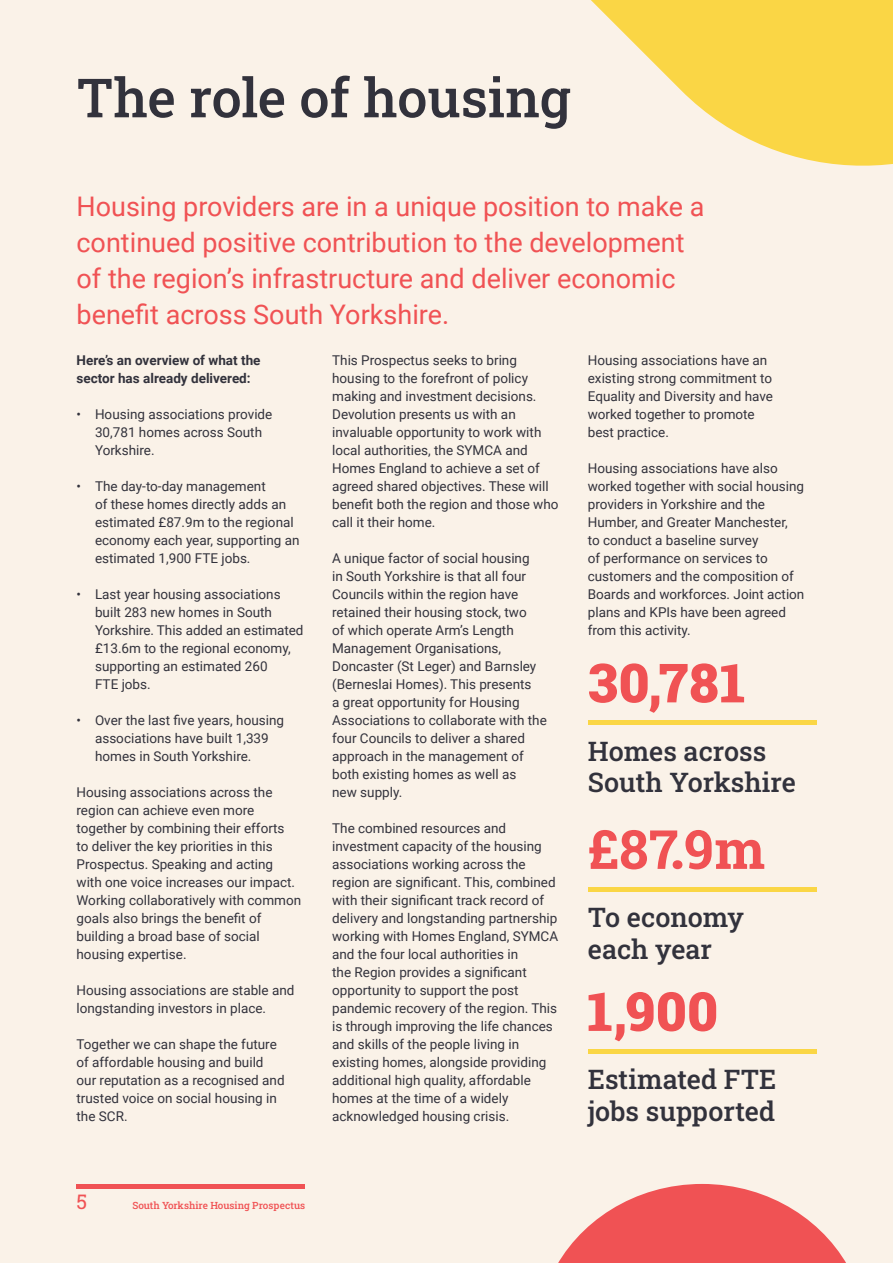
<style>
.page{position:relative;width:893px;height:1263px;background:#faf2e8}
.page>*{position:absolute;margin:0;border:0;box-sizing:border-box;transform-origin:0 0}
.t1{font:54px "Roboto Slab";letter-spacing:.015em;color:#f05254}
.t2{font:54px "Roboto Slab";letter-spacing:-.005em;color:#32323c}
.t3{font:27px/36px "Roboto";color:#f05254}
.t4{font:27px "Roboto Slab";color:#32323c}
.t5{font:20.25px "Roboto Slab";color:#f05254}
.t6{font:13.5px/18px "Roboto";color:#32323c}
.t7{font:700 13.5px "Roboto";color:#32323c}
.t8{font:9.9px "Roboto Slab";color:#f05254}
.s1{font-family:"Roboto";font-weight:900}
</style>
<div class="page">
<svg style="left:558px;top:1184px;width:288px;height:79px"></svg>
<svg style="left:591px;top:0;width:302px;height:166px;fill:#fad645"></svg>
<hr style="left:77px;top:1184px;width:228px;height:4px;background:#f05254">
<div style="left:588px;top:720px;width:228px;height:5px;background:#fad645"></div>
<hr style="left:588px;top:887px;width:228px;height:4px;background:#fad645">
<hr style="left:588px;top:1049px;width:228px;height:4px;background:#fad645">
<p class="t2" style="left:77px;top:61px;width:496px">The role of housing</p>
<p class="t3" style="left:77px;top:188px;width:629px">Housing providers are in a unique position to make a continued positive contribution to the development</p>
<p class="t3" style="left:77px;top:260px;width:600px">of the region’s infrastructure and deliver economic benefit across South Yorkshire.</p>
<p class="t7" style="left:77px;top:351px;width:186px">Here’s an overview of what the</p>
<p class="t7" style="left:77px;top:369px;width:176px">sector has already delivered:</p>
<p class="t6" style="left:77px;top:404px;width:197px">• Housing associations provide</p>
<p class="t6" style="left:95px;top:422px;width:169px">30,781 homes across South<br>Yorkshire.</p>
<p class="t6" style="left:95px;top:476px;width:206px;text-indent:-18px">• The day-to-day management<br>of these homes directly adds an estimated £87.9m to the regional economy each year, supporting an estimated 1,900 FTE jobs.</p>
<p class="t6" style="left:95px;top:584px;width:187px;text-indent:-18px">• Last year housing associations built 283 new homes in South</p>
<p class="t6" style="left:95px;top:620px;width:210px">Yorkshire. This added an estimated</p>
<p class="t6" style="left:95px;top:638px;width:197px">£13.6m to the regional economy, supporting an estimated 260</p>
<p class="t6" style="left:95px;top:674px;width:57px">FTE jobs.</p>
<p class="t6" style="left:77px;top:710px;width:209px;text-align:center">• Over the last five years, housing associations have built 1,339</p>
<p class="t6" style="left:95px;top:746px;width:158px">homes in South Yorkshire.</p>
<p class="t6" style="left:77px;top:782px;width:226px">Housing associations across the region can achieve even more together by combining their efforts<br>to deliver the key priorities in this<br>Prospectus. Speaking and acting with one voice increases our impact.<br>Working collaboratively with common goals also brings the benefit of building a broad base of social housing expertise.</p>
<p class="t6" style="left:77px;top:980px;width:219px">Housing associations are stable and longstanding investors in place.</p>
<p class="t6" style="left:77px;top:1034px;width:210px">Together we can shape the future of affordable housing and build our reputation as a recognised and trusted voice on social housing in</p>
<p class="t6" style="left:77px;top:1106px;width:53px">the SCR.</p>
<p class="t6" style="left:332px;top:350px;width:228px">This Prospectus seeks to bring housing to the forefront of policy making and investment decisions.<br>Devolution presents us with an invaluable opportunity to work with local authorities, the SYMCA and<br>Homes England to achieve a set of agreed shared objectives. These will benefit both the region and those who call it their home.</p>
<p class="t6" style="left:332px;top:548px;width:216px">A unique factor of social housing<br>in South Yorkshire is that all four<br>Councils within the region have retained their housing stock, two<br>of which operate Arm’s Length<br>Management Organisations,<br>Doncaster (St Leger) and Barnsley (Berneslai Homes). This presents<br>a great opportunity for Housing<br>Associations to collaborate with the four Councils to deliver a shared approach in the management of</p>
<p class="t6" style="left:332px;top:764px;width:186px">both existing homes as well as</p>
<p class="t6" style="left:332px;top:782px;width:72px">new supply.</p>
<p class="t6" style="left:332px;top:818px;width:228px">The combined resources and investment capacity of the housing associations working across the region are significant. This, combined with their significant track record of delivery and longstanding partnership working with Homes England, SYMCA and the four local authorities in<br>the Region provides a significant opportunity to support the post pandemic recovery of the region. This is through improving the life chances and skills of the people living in existing homes, alongside providing additional high quality, affordable homes at the time of a widely acknowledged housing crisis.</p>
<p class="t5" style="left:77px;top:1188px;width:12px">5</p>
<p class="t8" style="left:133px;top:1198px;width:174px">South Yorkshire Housing Prospectus</p>
<p class="t6" style="left:588px;top:350px;width:187px">Housing associations have an existing strong commitment to<br>Equality and Diversity and have worked together to promote</p>
<p class="t6" style="left:588px;top:422px;width:83px">best practice.</p>
<p class="t6" style="left:588px;top:458px;width:218px">Housing associations have also worked together with social housing providers in Yorkshire and the<br>Humber, and Greater Manchester,<br>to conduct a baseline survey<br>of performance on services to customers and the composition of<br>Boards and workforces. Joint action plans and KPIs have been agreed from this activity.</p>
<p class="t1" style="left:588px;top:646px;width:159px">30,781</p>
<p class="t4" style="left:588px;top:732px;width:180px">Homes across</p>
<p class="t4" style="left:588px;top:764px;width:209px">South Yorkshire</p>
<p class="t1" style="left:588px;top:812px;width:179px">£87<span class="s1">.</span>9m</p>
<p class="t4" style="left:588px;top:899px;width:157px">To economy</p>
<p class="t4" style="left:588px;top:930px;width:126px">each year</p>
<p class="t1" style="left:588px;top:974px;width:132px">1,900</p>
<p class="t4" style="left:588px;top:1061px;width:190px">Estimated FTE</p>
<p class="t4" style="left:588px;top:1092px;width:189px">jobs supported</p>
</div>
